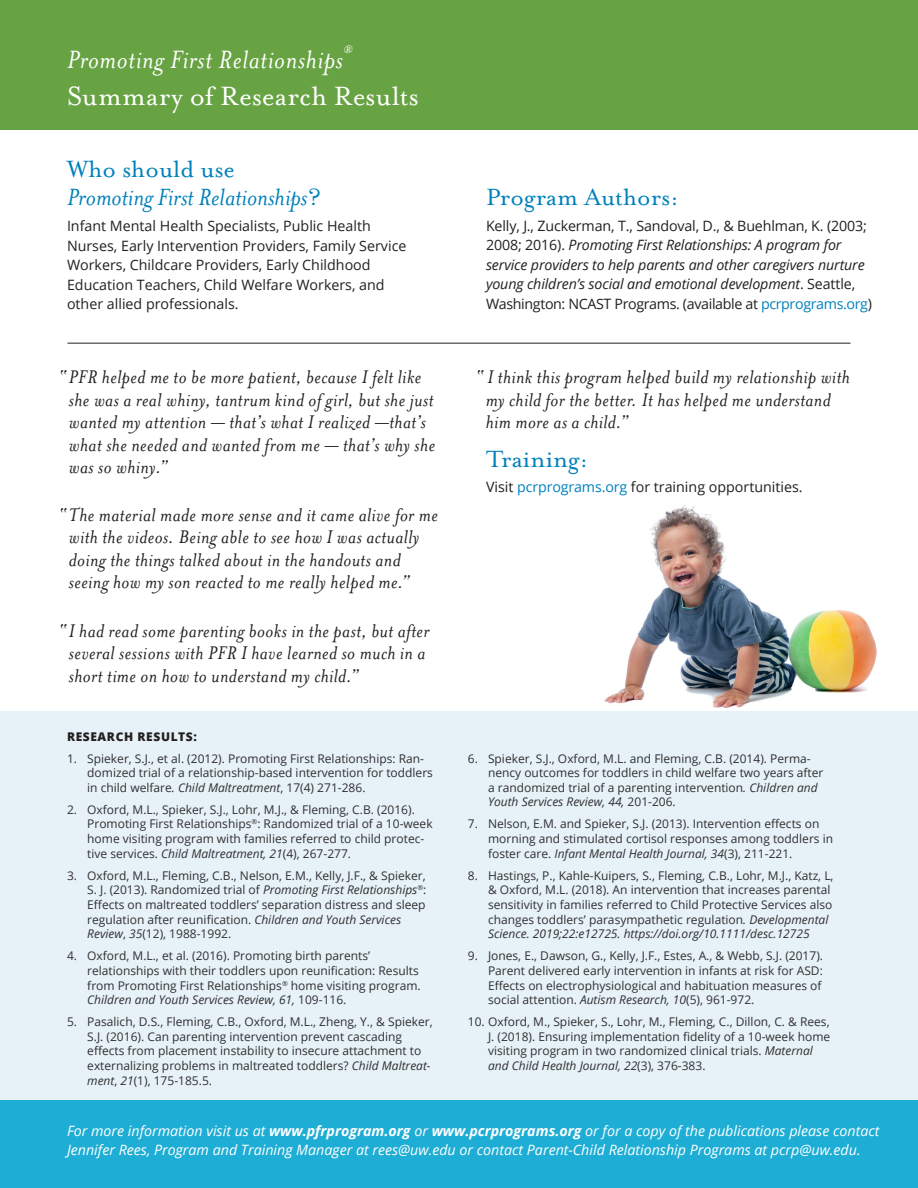
<style>
.page{position:relative;width:918px;height:1188px;background:#fff}
.page>*{position:absolute;margin:0;border:0;box-sizing:border-box;transform-origin:0 0}
._01-Head{font:30.45px "Mrs Eaves Roman";color:#fff}
._02-subhead{font:italic 28.8px "Mrs Eaves";letter-spacing:.02em;color:#fff}
._02-subhead-2{font:italic 27px/28.5px "Mrs Eaves";color:#0081bb}
._02-subhead-3{font:27px "Mrs Eaves Roman";color:#0081bb}
._02-subhead-4{font:italic 21px/22.5px "Mrs Eaves";letter-spacing:.02em;color:#231f20}
.t1{font:italic 14.25px/19.5px "Open Sans";letter-spacing:-.01em;color:#231f20}
._02-subhead-5{font:14.25px/19.5px "Open Sans";color:#231f20}
.t2{font:italic 14.25px/19.5px "Open Sans";color:#fff}
._02-subhead-6{font:italic 12.6px "Mrs Eaves";color:#fff}
.t3{font:12px/14.7px "Open Sans";color:#312f30}
.subhead{font:800 12px "Open Sans";letter-spacing:.05em;color:#231f20}
.s1{font-family:"Mrs Eaves Roman";font-style:normal}
.s2{font-style:normal}
.s3{font-style:normal;color:#0081bb}
.s4{color:#0081bb}
.s5{font-style:italic}
.s6{font-weight:700}
</style>
<div class="page">
<img style="left:597px;top:505px;width:305px;height:207px">
<div style="left:0;top:712px;width:918px;height:476px;background:#e6f2f8"></div>
<div style="left:0;top:0;width:918px;height:129px;background:#67a343"></div>
<div style="left:0;top:1101px;width:918px;height:87px;background:#1eadd4"></div>
<hr style="left:68px;top:343px;width:782px;height:1px;background:#231f20">
<p class="_02-subhead-6" style="left:344px;top:43px;width:10px">®</p>
<p class="_02-subhead" style="left:67px;top:43px;width:277px">Promoting First Relationships</p>
<p class="_01-Head" style="left:67px;top:80px;width:353px">Summary of Research Results</p>
<p class="_02-subhead-2" style="left:67px;top:155px;width:256px"><span class="s1">Who should use<br></span>Promoting First Relationships<span class="s1">?</span></p>
<p class="_02-subhead-5" style="left:67px;top:216px;width:341px">Infant Mental Health Specialists, Public Health Nurses, Early Intervention Providers, Family Service Workers, Childcare Providers, Early Childhood Education Teachers, Child Welfare Workers, and other allied professionals.</p>
<p class="_02-subhead-3" style="left:486px;top:182px;width:195px">Program Authors:</p>
<p class="t1" style="left:486px;top:216px;width:388px"><span class="s2">Kelly, J., Zuckerman, T., Sandoval, D., &amp; Buehlman, K. (2003; 2008; 2016).</span> Promoting First Relationships: A program for service providers to help parents and other caregivers nurture young children’s social and emotional development<span class="s2">. Seattle, Washington: NCAST Programs. (available at</span> <span class="s3">pcrprograms.org</span><span class="s2">)</span></p>
<p class="_02-subhead-4" style="left:69px;top:366px;width:368px;text-indent:-10px">“ PFR helped me to be more patient, because I felt like she was a real whiny, tantrum kind of girl, but she just wanted my attention — that’s what I realized —that’s what she needed and wanted from me — that’s why she was so whiny.”</p>
<p class="_02-subhead-4" style="left:486px;top:366px;width:366px;text-indent:-10px">“ I think this program helped build my relationship with my child for the better. It has helped me understand him more as a child.”</p>
<p class="_02-subhead-3" style="left:486px;top:444px;width:104px">Training:</p>
<p class="_02-subhead-5" style="left:486px;top:477px;width:318px">Visit <span class="s4">pcrprograms.org</span> for training opportunities.</p>
<p class="_02-subhead-4" style="left:69px;top:504px;width:371px;text-indent:-10px">“ The material made more sense and it came alive for me with the videos. Being able to see how I was actually doing the things talked about in the handouts and seeing how my son reacted to me really helped me.”</p>
<p class="_02-subhead-4" style="left:69px;top:620px;width:362px;text-indent:-10px">“I had read some parenting books in the past, but after several sessions with PFR I have learned so much in a short time on how to understand my child.”</p>
<p class="subhead" style="left:67px;top:728px;width:131px">RESEARCH RESULTS:</p>
<p class="t3" style="left:87px;top:751px;width:347px;text-indent:-20px">1. Spieker, S.J., et al. (2012). Promoting First Relationships: Ran&shy;domized trial of a relationship-based intervention for toddlers in child welfare<span class="s5">. Child Maltreatment</span>, 17(4) 271-286.</p>
<p class="t3" style="left:87px;top:802px;width:347px;text-indent:-20px">2. Oxford, M.L., Spieker, S.J., Lohr, M.J., &amp; Fleming, C.B. (2016).<br>Promoting First Relationships<sup>®</sup>: Randomized trial of a 10-week home visiting program with families referred to child protec&shy;tive services. <span class="s5">Child Maltreatment, 21</span>(4), 267-277.</p>
<p class="t3" style="left:87px;top:868px;width:341px;text-indent:-20px">3. Oxford, M.L., Fleming, C.B., Nelson, E.M., Kelly, J.F., &amp; Spieker, S. J. (2013). Randomized trial of <span class="s5">Promoting First Relationships</span><sup>®</sup>:<br>Effects on maltreated toddlers’ separation distress and sleep regulation after reunification. <span class="s5">Children and Youth Services Review</span>, <span class="s5">35</span>(12), 1988-1992.</p>
<p class="t3" style="left:87px;top:948px;width:335px;text-indent:-20px">4. Oxford, M.L., et al. (2016). Promoting birth parents’ relationships with their toddlers upon reunification: Results from Promoting First Relationships<sup>®</sup> home visiting program.<br><span class="s5">Children and Youth Services Review, 61,</span> 109-116.</p>
<p class="t3" style="left:87px;top:1014px;width:347px;text-indent:-20px">5. Pasalich, D.S., Fleming, C.B., Oxford, M.L., Zheng, Y., &amp; Spieker, S.J. (2016). Can parenting intervention prevent cascading effects from placement instability to insecure attachment to externalizing problems in maltreated toddlers? <span class="s5">Child Maltreat&shy;ment</span>, <span class="s5">21</span>(1), 175-185.5.</p>
<p class="t3" style="left:488px;top:751px;width:337px;text-indent:-20px">6. Spieker, S.J., Oxford, M.L. and Fleming, C.B. (2014). Perma&shy;nency outcomes for toddlers in child welfare two years after a randomized trial of a parenting intervention<span class="s5">. Children and Youth Services Review, 44,</span> 201-206.</p>
<p class="t3" style="left:488px;top:816px;width:347px;text-indent:-20px">7. Nelson, E.M. and Spieker, S.J. (2013). Intervention effects on morning and stimulated cortisol responses among toddlers in foster care. <span class="s5">Infant Mental Health Journal, 34</span>(3), 211-221.</p>
<p class="t3" style="left:488px;top:868px;width:347px;text-indent:-20px">8. Hastings, P., Kahle-Kuipers, S., Fleming, C.B., Lohr, M.J., Katz, L, &amp; Oxford, M.L. (2018). An intervention that increases parental sensitivity in families referred to Child Protective Services also changes toddlers’ parasympathetic regulation<span class="s5">. Developmental Science. 2019;22:e12725. https://doi.org/10.1111/desc.12725</span></p>
<p class="t3" style="left:488px;top:948px;width:337px;text-indent:-20px">9. Jones, E., Dawson, G., Kelly, J.F., Estes, A., &amp; Webb, S.J. (2017).<br>Parent delivered early intervention in infants at risk for ASD:<br>Effects on electrophysiological and habituation measures of social attention. <span class="s5">Autism Research, 10</span>(5), 961-972.</p>
<p class="t3" style="left:488px;top:1014px;width:344px;text-indent:-20px">10. Oxford, M., Spieker, S., Lohr, M., Fleming, C., Dillon, C. &amp; Rees, J. (2018). Ensuring implementation fidelity of a 10-week home visiting program in two randomized clinical trials. <span class="s5">Maternal and Child Health Journal, 22</span>(3), 376-383.</p>
<p class="t2" style="left:67px;top:1121px;width:814px">For more information visit us at <span class="s6">www.pfrprogram.org</span> or <span class="s6">www.pcrprograms.org</span> or for a copy of the publications please contact<br>Jennifer Rees, Program and Training Manager at rees@uw.edu or contact Parent-Child Relationship Programs at pcrp@uw.edu.</p>
</div>
